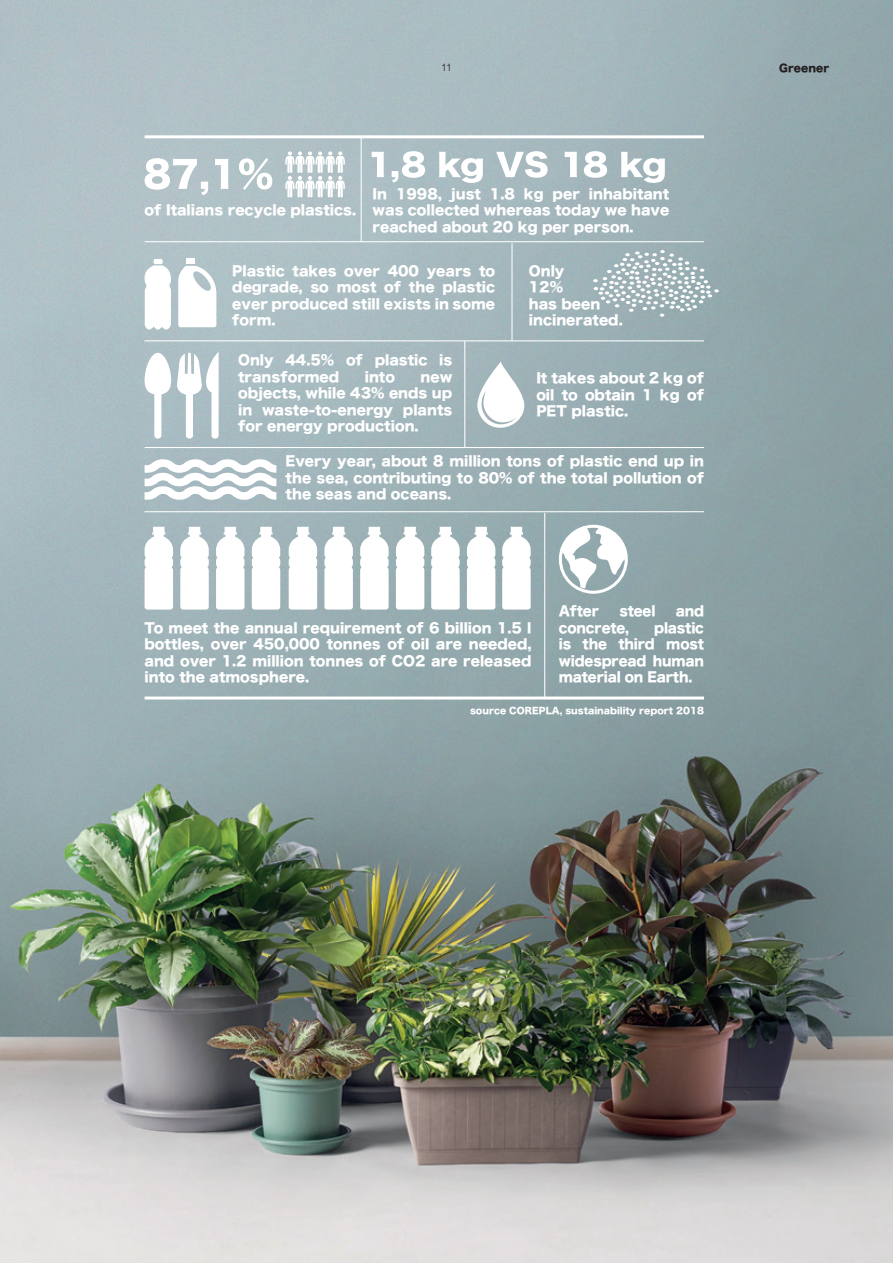
<style>
.page{position:relative;width:893px;height:1263px;background:#fff}
.page>*{position:absolute;margin:0;border:0;box-sizing:border-box;transform-origin:0 0}
.t1{font:13.5px/16.5px "Hira Kaku Std W8";color:#fff;text-align:justify}
.t2{font:13.5px/16.5px "Hira Kaku Std W8";color:#fff;text-align:justify;scale:.96 1}
.t3{font:10.5px "Hira Kaku Std W8";color:#231f20}
.t4{font:300 10.5px "Helvetica Neue LT Std";color:#231f20}
.t5{font:9px "Hira Kaku Std W8";color:#fff}
</style>
<div class="page">
<img style="left:0;top:0;width:893px;height:1263px">
<hr style="left:145px;top:135px;width:559px;height:3px;background:#fff">
<hr style="left:145px;top:696px;width:559px;height:3px;background:#fff">
<hr style="left:145px;top:447px;width:559px;height:1px;background:#fff">
<hr style="left:145px;top:511px;width:559px;height:1px;background:#fff">
<hr style="left:145px;top:340px;width:559px;height:1px;background:#fff">
<hr style="left:361px;top:137px;width:1px;height:105px;background:#fff">
<hr style="left:464px;top:341px;width:1px;height:106px;background:#fff">
<hr style="left:544px;top:513px;width:1px;height:184px;background:#fff">
<hr style="left:145px;top:241px;width:559px;height:1px;background:#fff">
<svg style="left:372px;top:151px;width:293px;height:32px"></svg>
<svg style="left:285px;top:151px;width:60px;height:46px"></svg>
<svg style="left:145px;top:458px;width:131px;height:43px"></svg>
<svg style="left:145px;top:527px;width:28px;height:83px"></svg>
<svg style="left:216px;top:527px;width:28px;height:83px"></svg>
<svg style="left:289px;top:527px;width:28px;height:83px"></svg>
<svg style="left:360px;top:527px;width:29px;height:83px"></svg>
<svg style="left:431px;top:527px;width:29px;height:83px"></svg>
<svg style="left:180px;top:527px;width:29px;height:83px"></svg>
<svg style="left:252px;top:527px;width:28px;height:83px"></svg>
<svg style="left:324px;top:527px;width:29px;height:83px"></svg>
<svg style="left:396px;top:527px;width:28px;height:83px"></svg>
<svg style="left:467px;top:527px;width:28px;height:83px"></svg>
<svg style="left:502px;top:527px;width:29px;height:83px"></svg>
<svg style="left:559px;top:525px;width:69px;height:69px"></svg>
<svg style="left:477px;top:361px;width:49px;height:67px"></svg>
<svg style="left:144px;top:265px;width:27px;height:65px"></svg>
<div style="left:187px;top:258px;width:8px;height:6px;background:#fff"></div>
<svg style="left:178px;top:266px;width:38px;height:61px"></svg>
<div style="left:154px;top:259px;width:9px;height:5px;background:#fff;border-radius:2px"></div>
<svg style="left:145px;top:353px;width:26px;height:85px"></svg>
<svg style="left:177px;top:352px;width:42px;height:86px"></svg>
<hr style="left:511px;top:243px;width:1px;height:98px;background:#fff">
<svg style="left:593px;top:250px;width:126px;height:67px;background:#acbdc1"></svg>
<svg style="left:145px;top:158px;width:127px;height:37px"></svg>
<p class="t4" style="left:441px;top:61px;width:12px">11</p>
<p class="t3" style="left:779px;top:62px;width:51px">Greener</p>
<p class="t1" style="left:373px;top:186px;width:298px">In 1998, just 1.8 kg per inhabitant was collected whereas today we have reached about 20 kg per person.</p>
<p class="t1" style="left:232px;top:263px;width:264px">Plastic takes over 400 years to degrade, so most of the plastic ever produced still exists in some form.</p>
<p class="t1" style="left:529px;top:263px;width:95px;text-align:left">Only<br>12%<br>has been incinerated.</p>
<p class="t1" style="left:238px;top:352px;width:216px">Only 44.5% of plastic is transformed</p>
<p class="t1" style="left:145px;top:202px;width:213px">of Italians recycle plastics.</p>
<p class="t1" style="left:365px;top:369px;width:32px">into</p>
<p class="t1" style="left:238px;top:369px;width:216px;text-indent:182px">new objects, while 43% ends up in waste-to-energy plants for energy production.</p>
<p class="t1" style="left:536px;top:370px;width:169px">It takes about 2 kg of oil to obtain 1 kg of PET plastic.</p>
<p class="t1" style="left:286px;top:453px;width:420px">Every year, about 8 million tons of plastic end up in the sea, contributing to 80% of the total pollution of the seas and oceans.</p>
<p class="t1" style="left:145px;top:620px;width:388px">To meet the annual requirement of 6 billion 1.5 l bottles, over 450,000 tonnes of oil are needed, and over 1.2 million tonnes of CO2 are released into the atmosphere.</p>
<p class="t2" style="left:559px;top:603px;width:43px">After</p>
<p class="t2" style="left:619px;top:603px;width:39px">steel</p>
<p class="t2" style="left:676px;top:603px;width:31px">and</p>
<p class="t2" style="left:559px;top:620px;width:75px">concrete,</p>
<p class="t2" style="left:559px;top:620px;width:153px;text-indent:95px">plastic is the third most widespread human material on Earth.</p>
<p class="t5" style="left:470px;top:705px;width:235px">source COREPLA, sustainability report 2018</p>
</div>
